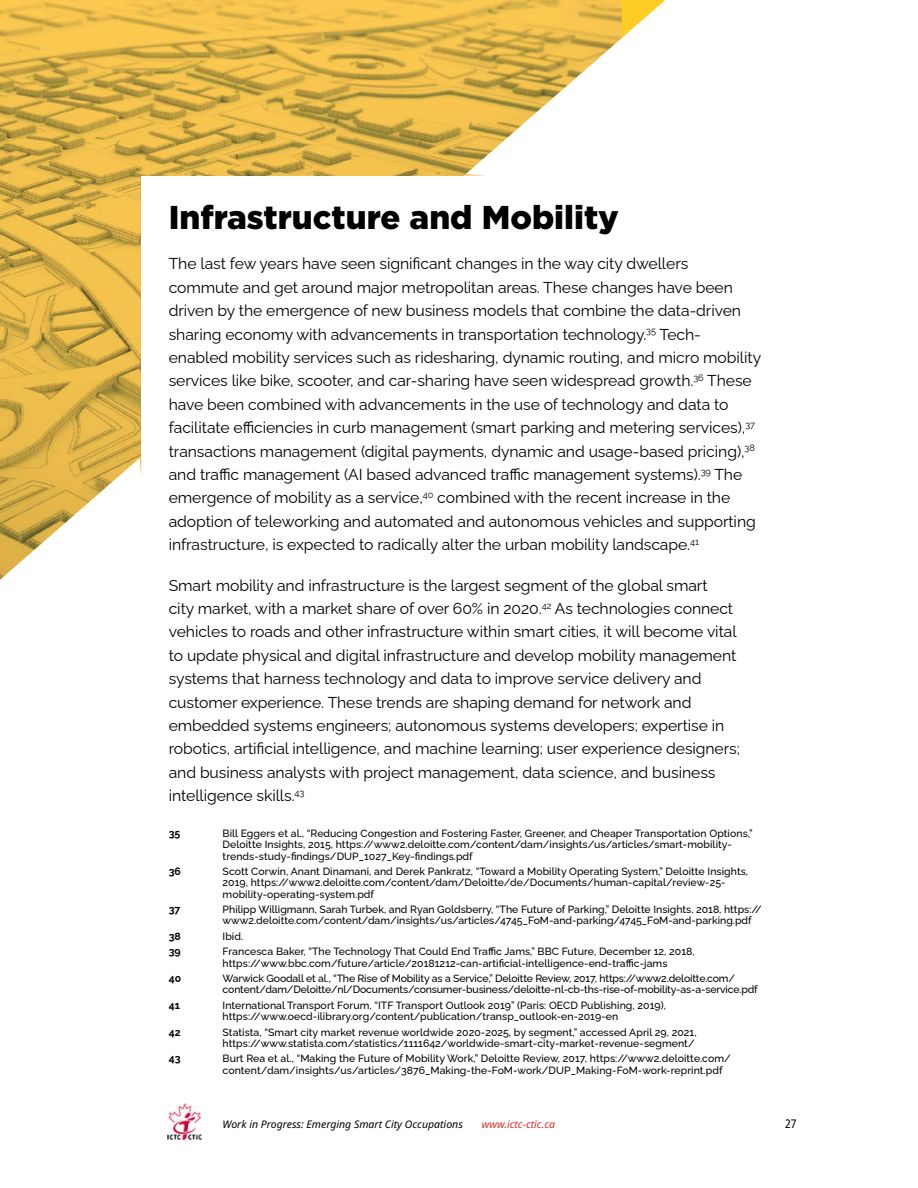
<style>
.page{position:relative;width:918px;height:1188px;background:#fff}
.page>*{position:absolute;margin:0;border:0;box-sizing:border-box;transform-origin:0 0}
.t1{font:900 33px "Gotham";color:#000}
.t2{font:15.75px/23.4px "Raleway";letter-spacing:-.005em;color:#000}
.t3{font:condensed 12px "Noto Sans";color:#000}
.t4{font:500 10.5px/11.2px "Raleway";letter-spacing:.005em;color:#000}
.t5{font:500 10.5px/15.5px "Raleway";letter-spacing:-.015em;color:#000}
.t6{font:italic 10.5px "Noto Sans";color:#000}
.t7{font:700 10.5px/15.5px "Raleway";letter-spacing:.005em;color:#000}
.t8{font:italic 10.5px "Noto Sans";color:#d42e29}
</style>
<div class="page">
<img style="left:167px;top:1104px;width:34px;height:35px">
<svg style="left:0;top:0;width:665px;height:580px"></svg>
<div style="left:141px;top:176px;width:361px;height:335px;background:#fff"></div>
<svg style="left:140px;top:455px;width:1px;height:23px"></svg>
<svg style="left:464px;top:174px;width:22px;height:2px"></svg>
<h1 class="t1" style="left:169px;top:198px;width:452px">Infrastructure and Mobility</h1>
<p class="t2" style="left:169px;top:250px;width:594px">The last few years have seen significant changes in the way city dwellers commute and get around major metropolitan areas. These changes have been driven by the emergence of new business models that combine the data-driven sharing economy with advancements in transportation technology.<sup>35</sup> Tech&shy;enabled mobility services such as ridesharing, dynamic routing, and micro mobility services like bike, scooter, and car-sharing have seen widespread growth.<sup>36</sup> These have been combined with advancements in the use of technology and data to facilitate efficiencies in curb management (smart parking and metering services),<sup>37 </sup>transactions management (digital payments, dynamic and usage-based pricing),<sup>38 </sup>and traffic management (AI based advanced traffic management systems).<sup>39</sup> The emergence of mobility as a service,<sup>40</sup> combined with the recent increase in the adoption of teleworking and automated and autonomous vehicles and supporting infrastructure, is expected to radically alter the urban mobility landscape.<sup>41</sup></p>
<p class="t2" style="left:169px;top:572px;width:573px">Smart mobility and infrastructure is the largest segment of the global smart<br>city market, with a market share of over 60% in 2020.<sup>42</sup> As technologies connect vehicles to roads and other infrastructure within smart cities, it will become vital to update physical and digital infrastructure and develop mobility management systems that harness technology and data to improve service delivery and customer experience. These trends are shaping demand for network and embedded systems engineers; autonomous systems developers; expertise in robotics, artificial intelligence, and machine learning; user experience designers; and business analysts with project management, data science, and business intelligence skills.<sup>43</sup></p>
<p class="t4" style="left:223px;top:827px;width:532px">Bill Eggers et al., “Reducing Congestion and Fostering Faster, Greener, and Cheaper Transportation Options,”<br>Deloitte Insights, 2015, https://www2.deloitte.com/content/dam/insights/us/articles/smart-mobility&shy;trends-study-findings/DUP_1027_Key-findings.pdf</p>
<p class="t4" style="left:223px;top:865px;width:527px">Scott Corwin, Anant Dinamani, and Derek Pankratz, “Toward a Mobility Operating System,” Deloitte Insights,<br>2019, https://www2.deloitte.com/content/dam/Deloitte/de/Documents/human-capital/review-25- mobility-operating-system.pdf</p>
<p class="t4" style="left:223px;top:903px;width:541px">Philipp Willigmann, Sarah Turbek, and Ryan Goldsberry, “The Future of Parking,” Deloitte Insights, 2018, https:// www2.deloitte.com/content/dam/insights/us/articles/4745_FoM-and-parking/4745_FoM-and-parking.pdf</p>
<p class="t4" style="left:223px;top:927px;width:474px;line-height:15.5px">Ibid.<br>Francesca Baker, “The Technology That Could End Traffic Jams,” BBC Future, December 12, 2018,</p>
<p class="t5" style="left:223px;top:954px;width:514px">https://www.bbc.com/future/article/20181212-can-artificial-intelligence-end-traffic-jams<br>Warwick Goodall et al., “The Rise of Mobility as a Service,” Deloitte Review, 2017, https://www2.deloitte.com/</p>
<p class="t5" style="left:223px;top:981px;width:537px">content/dam/Deloitte/nl/Documents/consumer-business/deloitte-nl-cb-ths-rise-of-mobility-as-a-service.pdf<br>International Transport Forum, “ITF Transport Outlook 2019” (Paris: OECD Publishing, 2019),</p>
<p class="t4" style="left:223px;top:1008px;width:475px;line-height:15.5px">https://www.oecd-ilibrary.org/content/publication/transp_outlook-en-2019-en<br>Statista, “Smart city market revenue worldwide 2020-2025, by segment,” accessed April 29, 2021,</p>
<p class="t4" style="left:223px;top:1034px;width:510px;line-height:15.5px">https://www.statista.com/statistics/1111642/worldwide-smart-city-market-revenue-segment/<br>Burt Rea et al., “Making the Future of Mobility Work,” Deloitte Review, 2017, https://www2.deloitte.com/</p>
<p class="t4" style="left:223px;top:1063px;width:502px">content/dam/insights/us/articles/3876_Making-the-FoM-work/DUP_Making-FoM-work-reprint.pdf</p>
<p class="t7" style="left:169px;top:825px;width:13px">35</p>
<p class="t7" style="left:169px;top:863px;width:14px">36</p>
<p class="t7" style="left:169px;top:901px;width:13px">37</p>
<p class="t7" style="left:169px;top:927px;width:14px">38<br>39</p>
<p class="t7" style="left:169px;top:970px;width:14px">40</p>
<p class="t7" style="left:169px;top:996px;width:13px">41</p>
<p class="t7" style="left:169px;top:1023px;width:13px">42</p>
<p class="t7" style="left:169px;top:1050px;width:13px">43</p>
<p class="t6" style="left:223px;top:1117px;width:242px">Work in Progress: Emerging Smart City Occupations</p>
<p class="t8" style="left:482px;top:1117px;width:75px">www.ictc-ctic.ca</p>
<p class="t3" style="left:785px;top:1116px;width:13px">27</p>
</div>
